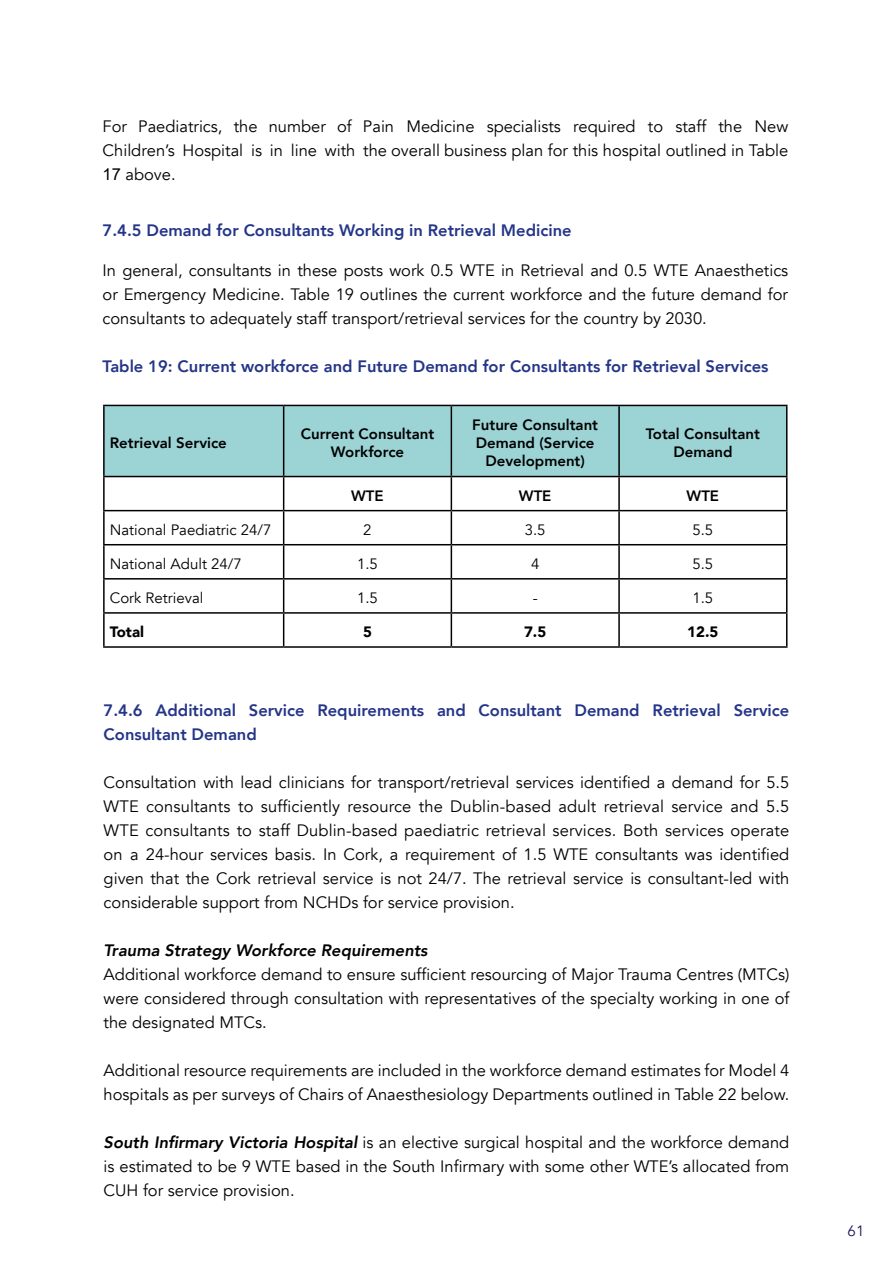
<style>
.page{position:relative;width:893px;height:1263px;background:#fff}
.page>*{position:absolute;margin:0;border:0;box-sizing:border-box;transform-origin:0 0}
.t1{font:16.5px/24px "Avenir";color:#000;text-align:justify}
.t2{font:800 16.5px/24px "Avenir";color:#243588}
.t3{font:italic 800 16.5px "Avenir";color:#000}
.t4{font:800 15px/18px "Avenir";color:#000;text-align:center}
.t5{font:15px "Avenir";color:#000}
.t6{font:900 15px "Avenir";color:#000}
.t7{font:15px "Avenir";color:#211858}
.s1{font-family:"Arial"}
.s2{font-weight:800;font-style:italic}
</style>
<div class="page">
<div style="left:105px;top:406px;width:681px;height:70px;background:#9cd4d6"></div>
<hr style="left:103px;top:405px;width:181px;height:1px;background:#000">
<hr style="left:103px;top:406px;width:2px;height:70px;background:#000">
<hr style="left:284px;top:405px;width:167px;height:1px;background:#000">
<hr style="left:283px;top:406px;width:1px;height:70px;background:#000">
<hr style="left:451px;top:405px;width:168px;height:1px;background:#000">
<hr style="left:451px;top:406px;width:1px;height:70px;background:#000">
<hr style="left:619px;top:405px;width:168px;height:1px;background:#000">
<hr style="left:618px;top:406px;width:2px;height:70px;background:#000">
<hr style="left:786px;top:406px;width:1px;height:70px;background:#000">
<hr style="left:103px;top:476px;width:181px;height:1px;background:#000">
<hr style="left:103px;top:477px;width:2px;height:33px;background:#000">
<hr style="left:284px;top:476px;width:167px;height:1px;background:#000">
<hr style="left:283px;top:477px;width:1px;height:33px;background:#000">
<hr style="left:451px;top:476px;width:168px;height:1px;background:#000">
<hr style="left:451px;top:477px;width:1px;height:33px;background:#000">
<hr style="left:619px;top:476px;width:168px;height:1px;background:#000">
<hr style="left:618px;top:477px;width:2px;height:33px;background:#000">
<hr style="left:786px;top:477px;width:1px;height:33px;background:#000">
<hr style="left:103px;top:510px;width:181px;height:1px;background:#000">
<hr style="left:103px;top:511px;width:2px;height:33px;background:#000">
<hr style="left:284px;top:510px;width:167px;height:1px;background:#000">
<hr style="left:283px;top:511px;width:1px;height:33px;background:#000">
<hr style="left:451px;top:510px;width:168px;height:1px;background:#000">
<hr style="left:451px;top:511px;width:1px;height:33px;background:#000">
<hr style="left:619px;top:510px;width:168px;height:1px;background:#000">
<hr style="left:618px;top:511px;width:2px;height:33px;background:#000">
<hr style="left:786px;top:511px;width:1px;height:33px;background:#000">
<hr style="left:103px;top:544px;width:181px;height:1px;background:#000">
<hr style="left:103px;top:545px;width:2px;height:33px;background:#000">
<hr style="left:284px;top:544px;width:167px;height:1px;background:#000">
<hr style="left:283px;top:545px;width:1px;height:33px;background:#000">
<hr style="left:451px;top:544px;width:168px;height:1px;background:#000">
<hr style="left:451px;top:545px;width:1px;height:33px;background:#000">
<hr style="left:619px;top:544px;width:168px;height:1px;background:#000">
<hr style="left:618px;top:545px;width:2px;height:33px;background:#000">
<hr style="left:786px;top:545px;width:1px;height:33px;background:#000">
<hr style="left:103px;top:578px;width:181px;height:1px;background:#000">
<hr style="left:103px;top:579px;width:2px;height:33px;background:#000">
<hr style="left:284px;top:578px;width:167px;height:1px;background:#000">
<hr style="left:283px;top:579px;width:1px;height:33px;background:#000">
<hr style="left:451px;top:578px;width:168px;height:1px;background:#000">
<hr style="left:451px;top:579px;width:1px;height:33px;background:#000">
<hr style="left:619px;top:578px;width:168px;height:1px;background:#000">
<hr style="left:618px;top:579px;width:2px;height:33px;background:#000">
<hr style="left:786px;top:579px;width:1px;height:33px;background:#000">
<hr style="left:103px;top:612px;width:181px;height:2px;background:#000">
<hr style="left:103px;top:614px;width:2px;height:32px;background:#000">
<hr style="left:284px;top:612px;width:167px;height:2px;background:#000">
<hr style="left:283px;top:614px;width:1px;height:32px;background:#000">
<hr style="left:451px;top:612px;width:168px;height:2px;background:#000">
<hr style="left:451px;top:614px;width:1px;height:32px;background:#000">
<hr style="left:619px;top:612px;width:168px;height:2px;background:#000">
<hr style="left:618px;top:614px;width:2px;height:32px;background:#000">
<hr style="left:786px;top:614px;width:1px;height:32px;background:#000">
<hr style="left:103px;top:646px;width:181px;height:2px;background:#000">
<hr style="left:284px;top:646px;width:167px;height:2px;background:#000">
<hr style="left:451px;top:646px;width:168px;height:2px;background:#000">
<hr style="left:619px;top:646px;width:168px;height:2px;background:#000">
<p class="t1" style="left:103px;top:114px;width:687px">For Paediatrics, the number of Pain Medicine specialists required to staff the New Children’s Hospital is in line with the overall business plan for this hospital outlined in Table <span class="s1">17</span> above.</p>
<p class="t2" style="left:103px;top:218px;width:471px">7.4.5 Demand for Consultants Working in Retrieval Medicine</p>
<p class="t1" style="left:103px;top:258px;width:687px">In general, consultants in these posts work 0.5 WTE in Retrieval and 0.5 WTE Anaesthetics or Emergency Medicine. Table 19 outlines the current workforce and the future demand for consultants to adequately staff transport/retrieval services for the country by 2030.</p>
<p class="t2" style="left:103px;top:354px;width:667px">Table 19: Current workforce and Future Demand for Consultants for Retrieval Services</p>
<p class="t4" style="left:110px;top:434px;width:118px">Retrieval Service</p>
<p class="t4" style="left:301px;top:425px;width:135px">Current Consultant<br>Workforce</p>
<p class="t4" style="left:472px;top:416px;width:127px">Future Consultant<br>Demand (Service<br>Development)</p>
<p class="t4" style="left:646px;top:425px;width:115px">Total Consultant<br>Demand</p>
<p class="t4" style="left:351px;top:487px;width:34px">WTE</p>
<p class="t4" style="left:519px;top:487px;width:34px">WTE</p>
<p class="t4" style="left:687px;top:487px;width:34px">WTE</p>
<p class="t5" style="left:110px;top:521px;width:163px">National Paediatric 24/7</p>
<p class="t5" style="left:363px;top:521px;width:10px">2</p>
<p class="t5" style="left:525px;top:521px;width:22px">3.5</p>
<p class="t5" style="left:692px;top:521px;width:22px">5.5</p>
<p class="t5" style="left:110px;top:555px;width:133px">National Adult 24/7</p>
<p class="t5" style="left:357px;top:555px;width:22px">1.5</p>
<p class="t5" style="left:531px;top:555px;width:10px">4</p>
<p class="t5" style="left:692px;top:555px;width:22px">5.5</p>
<p class="t5" style="left:110px;top:589px;width:95px">Cork Retrieval</p>
<p class="t5" style="left:357px;top:589px;width:22px">1.5</p>
<p class="t5" style="left:533px;top:589px;width:6px">-</p>
<p class="t5" style="left:692px;top:589px;width:22px">1.5</p>
<p class="t6" style="left:110px;top:619px;width:36px">Total</p>
<p class="t6" style="left:363px;top:619px;width:10px">5</p>
<p class="t6" style="left:524px;top:619px;width:24px">7.5</p>
<p class="t6" style="left:687px;top:619px;width:33px">12.5</p>
<p class="t2" style="left:104px;top:698px;width:687px">7.4.6 Additional Service Requirements and Consultant Demand Retrieval Service<br>Consultant Demand</p>
<p class="t1" style="left:104px;top:771px;width:687px">Consultation with lead clinicians for transport/retrieval services identified a demand for 5.5<br>WTE consultants to sufficiently resource the Dublin-based adult retrieval service and 5.5<br>WTE consultants to staff Dublin-based paediatric retrieval services. Both services operate on a 24-hour services basis. In Cork, a requirement of 1.5 WTE consultants was identified given that the Cork retrieval service is not 24/7. The retrieval service is consultant-led with considerable support from NCHDs for service provision.</p>
<p class="t3" style="left:104px;top:941px;width:325px">Trauma Strategy Workforce Requirements</p>
<p class="t1" style="left:104px;top:963px;width:687px">Additional workforce demand to ensure sufficient resourcing of Major Trauma Centres (MTCs) were considered through consultation with representatives of the specialty working in one of the designated MTCs.</p>
<p class="t1" style="left:104px;top:1059px;width:687px">Additional resource requirements are included in the workforce demand estimates for Model 4 hospitals as per surveys of Chairs of Anaesthesiology Departments outlined in Table 22 below.</p>
<p class="t1" style="left:104px;top:1131px;width:687px"><span class="s2">South Infirmary Victoria Hospital</span> is an elective surgical hospital and the workforce demand is estimated to be 9 WTE based in the South Infirmary with some other WTE’s allocated from CUH for service provision.</p>
<p class="t7" style="left:848px;top:1221px;width:18px">61</p>
</div>
